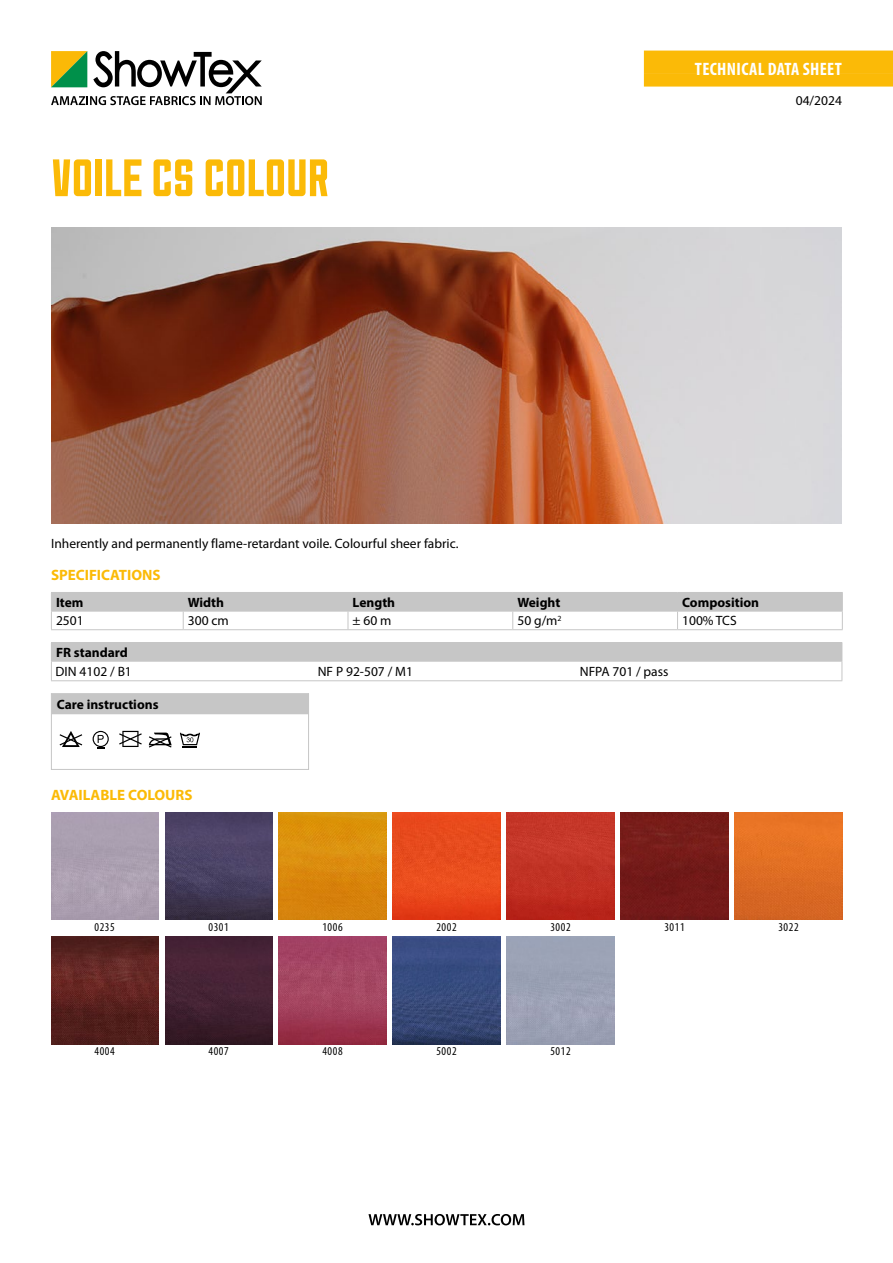
<style>
.page{position:relative;width:893px;height:1263px;background:#fff}
.page>*{position:absolute;margin:0;border:0;box-sizing:border-box;transform-origin:0 0}
.t1{font:52.5px "Sullivan Show Tex";letter-spacing:.02em;color:#fbba07}
.t2{font:700 condensed 18px "Myriad Pro";letter-spacing:.02em;color:#fff}
.t3{font:700 15px "Myriad Pro";color:#fbba07}
.t4{font:13.5px "Myriad Pro";color:#000}
.t5{font:700 13.5px "Myriad Pro";color:#000}
.t6{font:condensed 12px "Myriad Pro";letter-spacing:.05em;color:#000}
</style>
<div class="page">
<svg style="left:51px;top:51px;width:211px;height:54px"></svg>
<svg style="left:368px;top:1214px;width:156px;height:11px"></svg>
<div style="left:644px;top:73px;width:249px;height:14px;background:#fbba07"></div>
<div style="left:644px;top:51px;width:249px;height:22px;background:#fbba07"></div>
<svg style="left:51px;top:592px;width:792px;height:37px"></svg>
<hr style="left:51px;top:629px;width:132px;height:1px;background:#c6c6c6">
<hr style="left:183px;top:629px;width:165px;height:1px;background:#c6c6c6">
<hr style="left:348px;top:629px;width:165px;height:1px;background:#c6c6c6">
<hr style="left:513px;top:629px;width:165px;height:1px;background:#c6c6c6">
<hr style="left:678px;top:629px;width:165px;height:1px;background:#c6c6c6">
<div style="left:51px;top:643px;width:791px;height:18px;background:#c6c6c6"></div>
<hr style="left:51px;top:642px;width:791px;height:1px;background:#c6c6c6">
<hr style="left:51px;top:661px;width:791px;height:1px;background:#c6c6c6">
<svg style="left:51px;top:662px;width:1px;height:18px"></svg>
<svg style="left:842px;top:643px;width:1px;height:37px"></svg>
<hr style="left:51px;top:680px;width:791px;height:1px;background:#c6c6c6">
<div style="left:52px;top:694px;width:256px;height:20px;background:#c6c6c6"></div>
<svg style="left:60px;top:731px;width:22px;height:16px"></svg>
<svg style="left:93px;top:731px;width:16px;height:18px"></svg>
<svg style="left:119px;top:731px;width:53px;height:17px"></svg>
<svg style="left:180px;top:733px;width:20px;height:15px"></svg>
<div style="left:51px;top:693px;width:258px;height:77px;border:1px solid #c6c6c6"></div>
<div style="left:51px;top:812px;width:107px;height:108px;background:#ab9fb0"></div>
<img style="left:165px;top:812px;width:107px;height:108px">
<img style="left:279px;top:812px;width:107px;height:108px">
<img style="left:393px;top:812px;width:107px;height:108px">
<img style="left:507px;top:812px;width:107px;height:108px">
<div style="left:621px;top:812px;width:107px;height:108px;background:#741a18"></div>
<img style="left:735px;top:812px;width:107px;height:108px">
<img style="left:51px;top:937px;width:107px;height:107px">
<img style="left:165px;top:937px;width:107px;height:107px">
<img style="left:279px;top:937px;width:107px;height:107px">
<img style="left:393px;top:937px;width:107px;height:107px">
<div style="left:507px;top:937px;width:107px;height:107px;background:#9ba2b5"></div>
<img style="left:51px;top:227px;width:791px;height:297px">
<h2 class="t2" style="left:695px;top:58px;width:148px">TECHNICAL DATA SHEET</h2>
<h1 class="t1" style="left:51px;top:149px;width:279px">VOILE CS COLOUR</h1>
<p class="t4" style="left:796px;top:92px;width:48px">04/2024</p>
<p class="t4" style="left:51px;top:535px;width:409px">Inherently and permanently flame-retardant voile. Colourful sheer fabric.</p>
<p class="t3" style="left:51px;top:565px;width:111px">SPECIFICATIONS</p>
<p class="t5" style="left:56px;top:593px;width:29px">Item</p>
<p class="t5" style="left:188px;top:593px;width:38px">Width</p>
<p class="t5" style="left:353px;top:593px;width:44px">Length</p>
<p class="t5" style="left:517px;top:593px;width:44px">Weight</p>
<p class="t5" style="left:682px;top:593px;width:78px">Composition</p>
<p class="t4" style="left:56px;top:613px;width:29px">2501</p>
<p class="t4" style="left:188px;top:613px;width:42px">300 cm</p>
<p class="t4" style="left:353px;top:613px;width:40px">± 60 m</p>
<p class="t4" style="left:517px;top:613px;width:46px">50 g/m<sup>2</sup></p>
<p class="t4" style="left:682px;top:613px;width:56px">100% TCS</p>
<p class="t5" style="left:56px;top:644px;width:73px">FR standard</p>
<p class="t4" style="left:56px;top:663px;width:78px">DIN 4102 / B1</p>
<p class="t4" style="left:318px;top:663px;width:97px">NF P 92-507 / M1</p>
<p class="t4" style="left:580px;top:663px;width:90px">NFPA 701 / pass</p>
<p class="t5" style="left:57px;top:696px;width:103px">Care instructions</p>
<p class="t3" style="left:51px;top:785px;width:143px">AVAILABLE COLOURS</p>
<p class="t6" style="left:94px;top:920px;width:22px">0235</p>
<p class="t6" style="left:208px;top:920px;width:22px">0301</p>
<p class="t6" style="left:322px;top:920px;width:22px">1006</p>
<p class="t6" style="left:436px;top:920px;width:22px">2002</p>
<p class="t6" style="left:550px;top:920px;width:22px">3002</p>
<p class="t6" style="left:664px;top:920px;width:22px">3011</p>
<p class="t6" style="left:778px;top:920px;width:22px">3022</p>
<p class="t6" style="left:94px;top:1044px;width:22px">4004</p>
<p class="t6" style="left:208px;top:1044px;width:22px">4007</p>
<p class="t6" style="left:322px;top:1044px;width:22px">4008</p>
<p class="t6" style="left:436px;top:1044px;width:22px">5002</p>
<p class="t6" style="left:550px;top:1044px;width:22px">5012</p>
</div>
